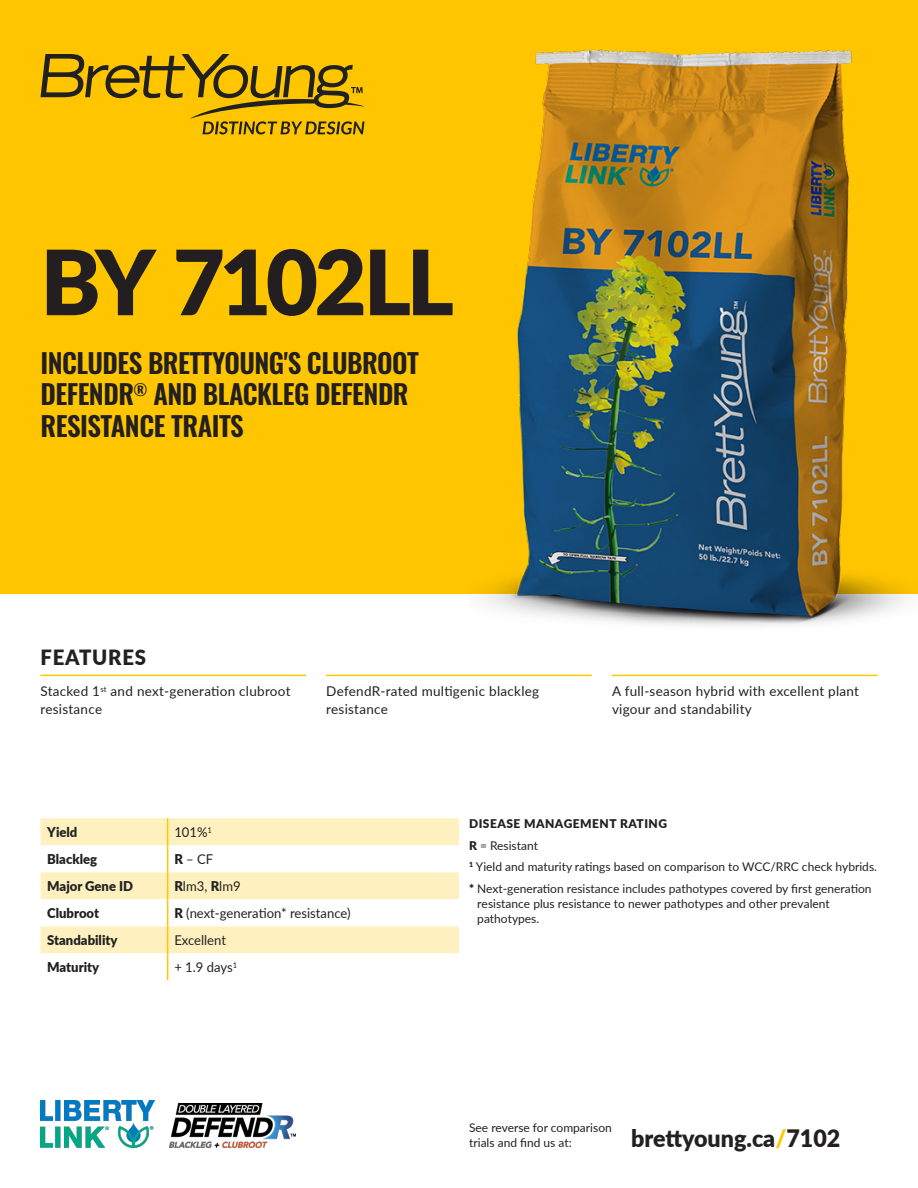
<style>
.page{position:relative;width:918px;height:1188px;background:#fff}
.page>*{position:absolute;margin:0;border:0;box-sizing:border-box;transform-origin:0 0}
.H1_Prouduct_Name{font:900 90px "Lato";letter-spacing:-.055em;color:#231f20}
.H2_Product_Descripti{font:600 27px/31.5px "Oswald";letter-spacing:-.02em;color:#231f20}
.Website{font:900 24px "Lato";color:#212121}
.t1{font:900 21px "Lato";letter-spacing:.04em;color:#212121}
.Canola_Listed_Featur{font:13.5px/18px "Lato";letter-spacing:.02em;color:#212121}
.Table_Content{font:13.5px "Lato";color:#212121}
.Table_Subheader{font:900 13.5px "Lato";color:#212121}
.Small_Copy{font:12px/15px "Lato";color:#212121}
.Small_Copy_Heading{font:900 12px "Lato";letter-spacing:.04em;color:#212121}
.s1{font-weight:900}
.s2{color:#ffc600}
.s3{color:#231f20}
</style>
<div class="page">
<div style="left:0;top:0;width:918px;height:594px;background:#ffc600"></div>
<svg style="left:40px;top:54px;width:325px;height:80px"></svg>
<hr style="left:40px;top:675px;width:266px;height:1px;background:#ffc600">
<hr style="left:326px;top:675px;width:266px;height:1px;background:#ffc600">
<hr style="left:612px;top:675px;width:266px;height:1px;background:#ffc600">
<img style="left:485px;top:49px;width:420px;height:577px">
<svg style="left:40px;top:818px;width:419px;height:162px"></svg>
<img style="left:40px;top:1100px;width:115px;height:47px">
<img style="left:169px;top:1104px;width:126px;height:44px">
<p class="H1_Prouduct_Name" style="left:40px;top:215px;width:415px">BY 7102LL</p>
<p class="H2_Product_Descripti" style="left:40px;top:349px;width:380px">INCLUDES BRETTYOUNG'S CLUBROOT<br>DEFENDR<sup>®</sup> AND BLACKLEG DEFENDR<br>RESISTANCE TRAITS</p>
<h3 class="t1" style="left:40px;top:641px;width:107px">FEATURES</h3>
<p class="Canola_Listed_Featur" style="left:40px;top:682px;width:252px">Stacked 1<sup>st</sup> and next-generation clubroot resistance</p>
<p class="Canola_Listed_Featur" style="left:326px;top:682px;width:214px">DefendR-rated multigenic blackleg resistance</p>
<p class="Canola_Listed_Featur" style="left:612px;top:682px;width:249px">A full-season hybrid with excellent plant vigour and standability</p>
<p class="Table_Subheader" style="left:47px;top:822px;width:32px">Yield</p>
<p class="Table_Content" style="left:174px;top:823px;width:39px">101%<sup>1</sup></p>
<p class="Table_Subheader" style="left:47px;top:849px;width:51px">Blackleg</p>
<p class="Table_Content" style="left:174px;top:850px;width:40px"><span class="s1">R</span> – CF</p>
<p class="Table_Subheader" style="left:47px;top:876px;width:87px">Major Gene ID</p>
<p class="Table_Content" style="left:174px;top:877px;width:68px"><span class="s1">R</span>lm3, <span class="s1">R</span>lm9</p>
<p class="Table_Subheader" style="left:47px;top:903px;width:53px">Clubroot</p>
<p class="Table_Content" style="left:174px;top:904px;width:178px"><span class="s1">R</span> (next-generation* resistance)</p>
<p class="Table_Subheader" style="left:47px;top:930px;width:72px">Standability</p>
<p class="Table_Content" style="left:174px;top:931px;width:53px">Excellent</p>
<p class="Table_Subheader" style="left:47px;top:957px;width:54px">Maturity</p>
<p class="Table_Content" style="left:174px;top:958px;width:64px">+ 1.9 days<sup>1</sup></p>
<p class="Small_Copy_Heading" style="left:469px;top:815px;width:199px">DISEASE MANAGEMENT RATING</p>
<p class="Small_Copy" style="left:469px;top:837px;width:70px"><span class="s1">R</span> = Resistant</p>
<p class="Small_Copy" style="left:469px;top:859px;width:409px"><sup>1</sup> Yield and maturity ratings based on comparison to WCC/RRC check hybrids.</p>
<p class="Small_Copy" style="left:477px;top:881px;width:396px;text-indent:-8px"><span class="s1">*</span> Next-generation resistance includes pathotypes covered by first generation resistance plus resistance to newer pathotypes and other prevalent pathotypes.</p>
<p class="Small_Copy" style="left:469px;top:1119px;width:144px">See reverse for comparison trials and find us at:</p>
<p class="Website" style="left:631px;top:1121px;width:211px">brettyoung.ca<span class="s2">/</span><span class="s3">7102</span></p>
</div>
